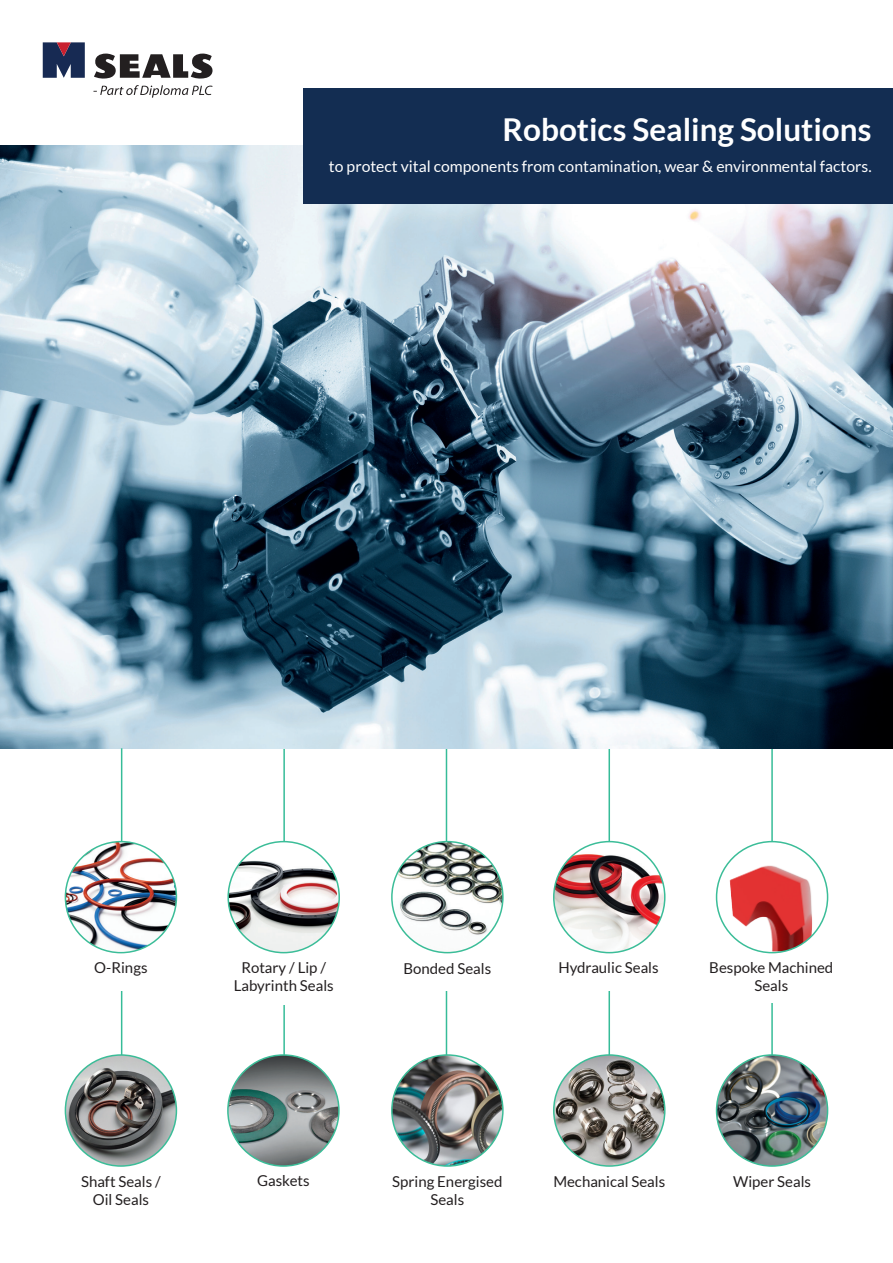
<style>
.page{position:relative;width:893px;height:1263px;background:#fff}
.page>*{position:absolute;margin:0;border:0;box-sizing:border-box;transform-origin:0 0}
.t1{font:700 31.5px "Lato";color:#fff}
.t2{font:15.75px "Lato";color:#fff}
.t3{font:15px/18px "Lato";color:#231f20;text-align:center}
</style>
<div class="page">
<hr style="left:608px;top:748px;width:2px;height:321px;background:#36bc98">
<hr style="left:771px;top:748px;width:2px;height:333px;background:#36bc98">
<hr style="left:446px;top:748px;width:1px;height:333px;background:#36bc98">
<hr style="left:283px;top:748px;width:2px;height:321px;background:#36bc98">
<svg style="left:43px;top:42px;width:42px;height:36px;background:#373c5f"></svg>
<svg style="left:94px;top:54px;width:119px;height:25px"></svg>
<svg style="left:93px;top:85px;width:120px;height:13px"></svg>
<img style="left:0;top:146px;width:893px;height:602px">
<hr style="left:121px;top:748px;width:1px;height:312px;background:#36bc98">
<div style="left:304px;top:88px;width:589px;height:116px;background:#132d52"></div>
<div style="left:693px;top:951px;width:157px;height:51px;background:#fff"></div>
<div style="left:53px;top:951px;width:787px;height:40px;background:#fff"></div>
<img style="left:65px;top:842px;width:111px;height:109px">
<div style="left:65px;top:841px;width:112px;height:112px;border:2px solid #3bbd98;border-radius:50%"></div>
<div style="left:205px;top:953px;width:158px;height:51px;background:#fff"></div>
<img style="left:554px;top:1055px;width:111px;height:111px;border-radius:56px">
<div style="left:553px;top:1054px;width:112px;height:113px;border:2px solid #3bbd98;border-radius:50%"></div>
<img style="left:554px;top:842px;width:111px;height:111px;border-radius:56px">
<div style="left:553px;top:841px;width:112px;height:112px;border:2px solid #3bbd98;border-radius:50%"></div>
<img style="left:717px;top:1055px;width:111px;height:111px;border-radius:56px">
<div style="left:716px;top:1054px;width:112px;height:113px;border:2px solid #3bbd98;border-radius:50%"></div>
<img style="left:717px;top:849px;width:111px;height:102px">
<div style="left:716px;top:841px;width:112px;height:112px;border:2px solid #3bbd98;border-radius:50%"></div>
<img style="left:65px;top:1055px;width:111px;height:111px;border-radius:56px">
<div style="left:65px;top:1054px;width:112px;height:113px;border:2px solid #3bbd98;border-radius:50%"></div>
<img style="left:392px;top:1055px;width:111px;height:111px;border-radius:56px">
<div style="left:391px;top:1054px;width:113px;height:113px;border:2px solid #3bbd98;border-radius:50%"></div>
<img style="left:392px;top:842px;width:111px;height:111px;border-radius:56px">
<div style="left:391px;top:841px;width:113px;height:112px;border:2px solid #3bbd98;border-radius:50%"></div>
<img style="left:228px;top:842px;width:111px;height:111px;border-radius:56px">
<div style="left:227px;top:841px;width:113px;height:112px;border:2px solid #3bbd98;border-radius:50%"></div>
<img style="left:228px;top:1055px;width:111px;height:111px;border-radius:56px">
<div style="left:227px;top:1054px;width:113px;height:113px;border:2px solid #3bbd98;border-radius:50%"></div>
<p class="t1" style="left:503px;top:111px;width:370px">Robotics Sealing Solutions</p>
<p class="t2" style="left:329px;top:157px;width:544px">to protect vital components from contamination, wear &amp; environmental factors.</p>
<p class="t3" style="left:94px;top:958px;width:55px">O-Rings</p>
<p class="t3" style="left:241px;top:958px;width:86px">Rotary / Lip /</p>
<p class="t3" style="left:404px;top:959px;width:89px">Bonded Seals</p>
<p class="t3" style="left:234px;top:976px;width:102px">Labyrinth Seals</p>
<p class="t3" style="left:558px;top:958px;width:102px">Hydraulic Seals</p>
<p class="t3" style="left:709px;top:958px;width:126px">Bespoke Machined<br>Seals</p>
<p class="t3" style="left:257px;top:1172px;width:54px">Gaskets</p>
<p class="t3" style="left:81px;top:1173px;width:81px">Shaft Seals /</p>
<p class="t3" style="left:733px;top:1173px;width:79px">Wiper Seals</p>
<p class="t3" style="left:93px;top:1191px;width:58px">Oil Seals</p>
<p class="t3" style="left:392px;top:1173px;width:112px">Spring Energised<br>Seals</p>
<p class="t3" style="left:553px;top:1173px;width:113px">Mechanical Seals</p>
</div>
